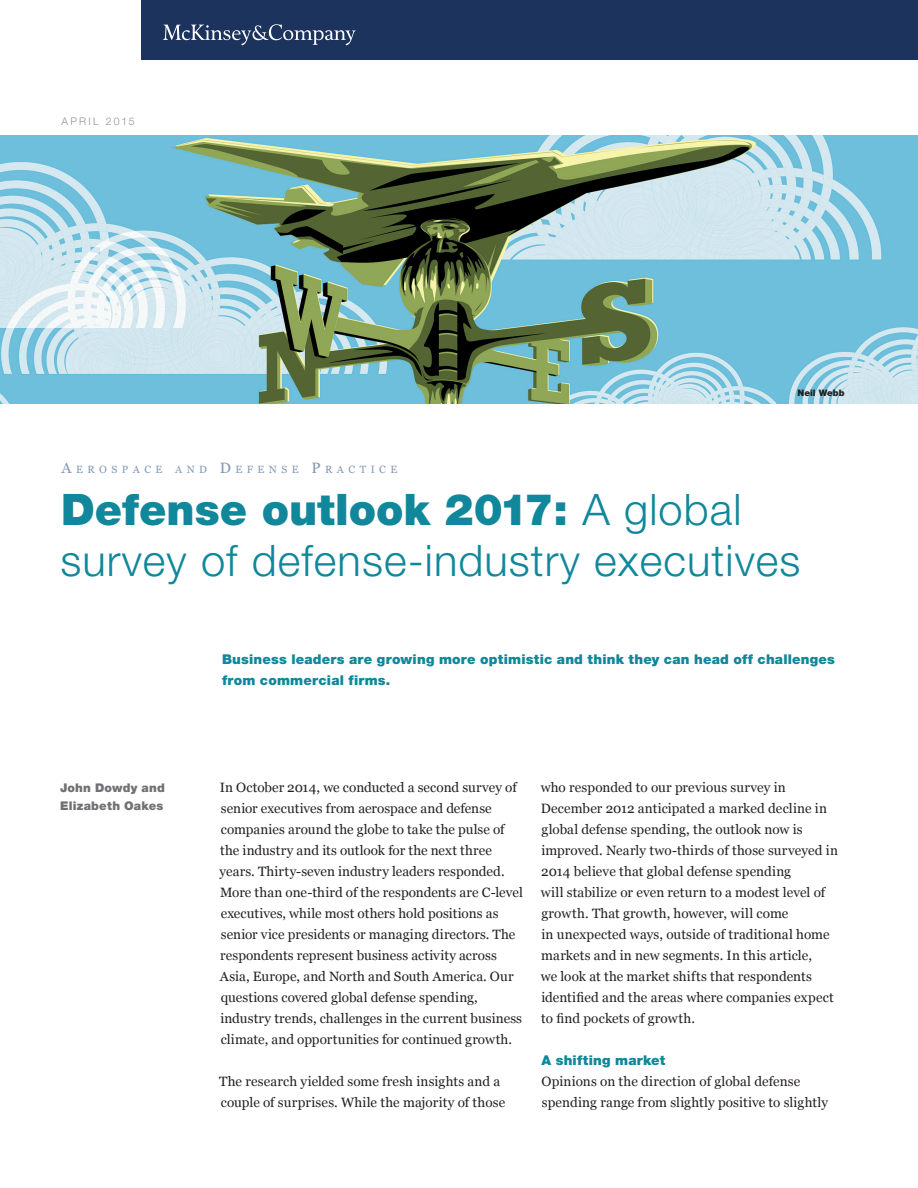
<style>
.page{position:relative;width:918px;height:1188px;background:#fff}
.page>*{position:absolute;margin:0;border:0;box-sizing:border-box;transform-origin:0 0}
.t1{font:300 43.5px/51px "Helvetica Neue LT Std";letter-spacing:.025em;color:#10879a}
.t2{font:13.5px/21px "Georgia";letter-spacing:.005em;color:#231f20}
.t3{font:900 13.5px/21px "Helvetica Neue LT Std";letter-spacing:.015em;color:#10879a}
.t4{font:900 12px/18px "Helvetica Neue LT Std";letter-spacing:.02em;color:#717074}
.t5{font:10.5px "Georgia";letter-spacing:.43em;color:#8399b2}
.t6{font:300 10.5px "Helvetica Neue LT Std";letter-spacing:.205em;color:#919295}
.t7{font:900 9px "Helvetica Neue LT Std";color:#231f20}
.s1{font-size:15px}
.s2{font-weight:900}
</style>
<div class="page">
<img style="left:0;top:135px;width:918px;height:269px">
<div style="left:142px;top:0;width:776px;height:60px;background:#1c335e"></div>
<svg style="left:163px;top:24px;width:193px;height:21px"></svg>
<p class="t6" style="left:61px;top:115px;width:75px">APRIL 2015</p>
<p class="t5" style="left:61px;top:463px;width:337px"><span class="s1">A</span>EROSPACE AND <span class="s1">D</span> EFENSE <span class="s1">P</span>RACTICE</p>
<p class="t7" style="left:798px;top:388px;width:48px">Neil Webb</p>
<h1 class="t1" style="left:60px;top:483px;width:742px"><span class="s2">Defense outlook 2017:</span> A global survey of defense-industry executives</h1>
<p class="t3" style="left:222px;top:649px;width:615px">Business leaders are growing more optimistic and think they can head off challenges from commercial firms.</p>
<p class="t4" style="left:60px;top:779px;width:107px">John Dowdy and<br>Elizabeth Oakes</p>
<p class="t2" style="left:220px;top:777px;width:305px">In October 2014, we conducted a second survey of senior executives from aerospace and defense companies around the globe to take the pulse of the industry and its outlook for the next three years. Thirty-seven industry leaders responded.<br>More than one-third of the respondents are C-level executives, while most others hold positions as senior vice presidents or managing directors. The respondents represent business activity across Asia, Europe, and North and South America. Our questions covered global defense spending, industry trends, challenges in the current business climate, and opportunities for continued growth.</p>
<p class="t2" style="left:219px;top:1071px;width:288px">The research yielded some fresh insights and a couple of surprises. While the majority of those</p>
<p class="t2" style="left:541px;top:777px;width:299px">who responded to our previous survey in December 2012 anticipated a marked decline in global defense spending, the outlook now is improved. Nearly two-thirds of those surveyed in 2014 believe that global defense spending<br>will stabilize or even return to a modest level of growth. That growth, however, will come<br>in unexpected ways, outside of traditional home markets and in new segments. In this article,<br>we look at the market shifts that respondents identified and the areas where companies expect to find pockets of growth.</p>
<p class="t3" style="left:541px;top:1050px;width:126px">A shifting market</p>
<p class="t2" style="left:542px;top:1071px;width:288px">Opinions on the direction of global defense spending range from slightly positive to slightly</p>
</div>
